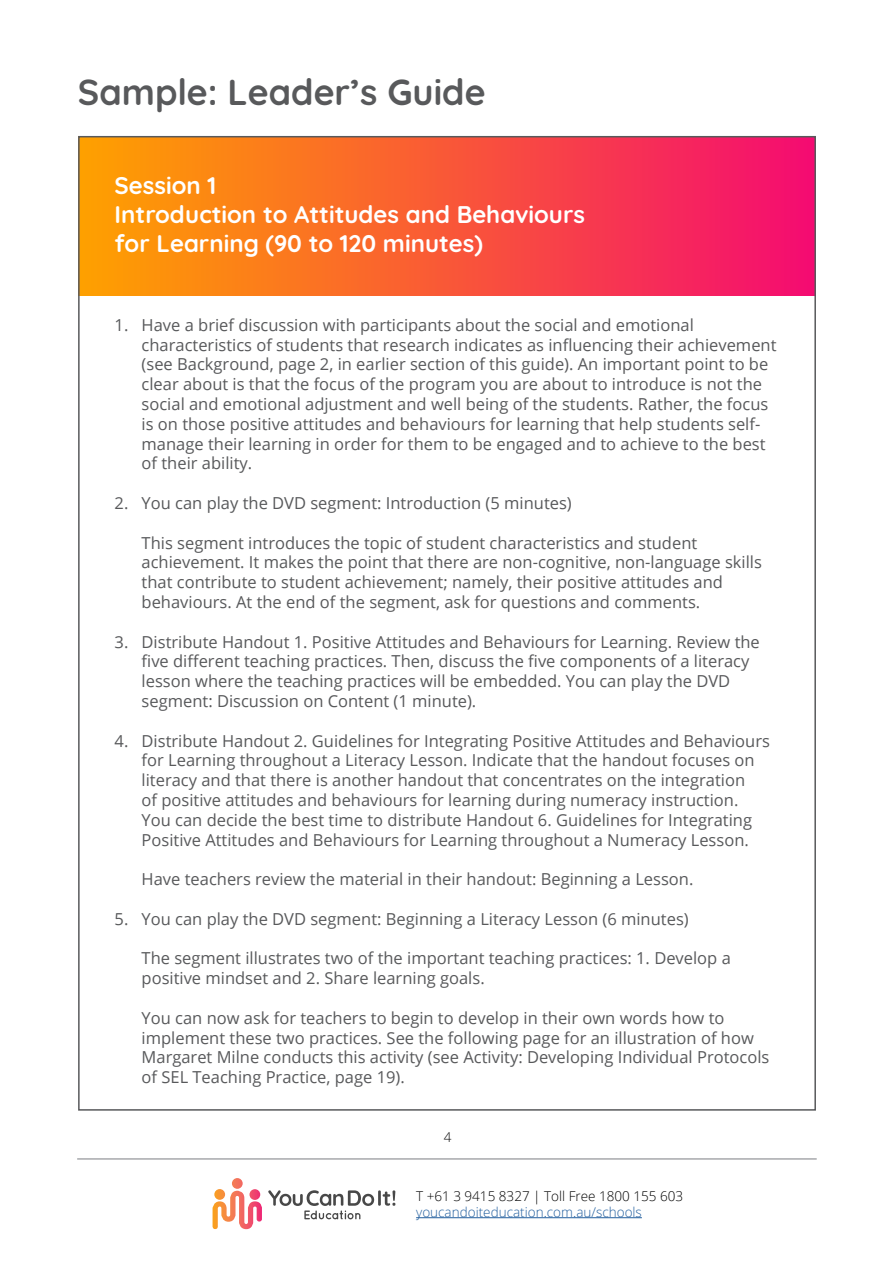
<style>
.page{position:relative;width:893px;height:1263px;background:#fff}
.page>*{position:absolute;margin:0;border:0;box-sizing:border-box;transform-origin:0 0}
.t1{font:700 36px "Quicksand";color:#58595b}
.t2{font:700 24px/28.8px "Quicksand";color:#fff}
.t3{font:16.5px/19.8px "Open Sans";color:#58595b}
.t4{font:300 13.5px "Open Sans";color:#215e9e}
.t5{font:300 13.5px "Open Sans";color:#000}
</style>
<div class="page">
<hr style="left:77px;top:1158px;width:740px;height:2px;background:#a7a9ac">
<hr style="left:416px;top:1217px;width:226px;height:1px;background:#215e9e">
<svg style="left:212px;top:1178px;width:50px;height:51px"></svg>
<svg style="left:268px;top:1190px;width:127px;height:29px"></svg>
<div style="left:79px;top:137px;width:736px;height:159px;background:linear-gradient(to right,#fea300,#f40c71)"></div>
<h1 class="t1" style="left:78px;top:62px;width:409px">Sample: Leader’s Guide</h1>
<h2 class="t2" style="left:115px;top:169px;width:472px">Session 1<br>Introduction to Attitudes and Behaviours for Learning (90 to 120 minutes)</h2>
<p class="t3" style="left:142px;top:314px;width:636px;text-indent:-27px">1. Have a brief discussion with participants about the social and emotional characteristics of students that research indicates as influencing their achievement (see Background, page 2, in earlier section of this guide). An important point to be clear about is that the focus of the program you are about to introduce is not the social and emotional adjustment and well being of the students. Rather, the focus is on those positive attitudes and behaviours for learning that help students self&shy;manage their learning in order for them to be engaged and to achieve to the best of their ability.</p>
<p class="t3" style="left:115px;top:493px;width:459px">2. You can play the DVD segment: Introduction (5 minutes)</p>
<p class="t3" style="left:142px;top:532px;width:622px">This segment introduces the topic of student characteristics and student achievement. It makes the point that there are non-cognitive, non-language skills that contribute to student achievement; namely, their positive attitudes and behaviours. At the end of the segment, ask for questions and comments.</p>
<p class="t3" style="left:142px;top:631px;width:620px;text-indent:-27px">3. Distribute Handout 1. Positive Attitudes and Behaviours for Learning. Review the five different teaching practices. Then, discuss the five components of a literacy lesson where the teaching practices will be embedded. You can play the DVD segment: Discussion on Content (1 minute).</p>
<p class="t3" style="left:142px;top:730px;width:630px;text-indent:-27px">4. Distribute Handout 2. Guidelines for Integrating Positive Attitudes and Behaviours for Learning throughout a Literacy Lesson. Indicate that the handout focuses on literacy and that there is another handout that concentrates on the integration<br>of positive attitudes and behaviours for learning during numeracy instruction.<br>You can decide the best time to distribute Handout 6. Guidelines for Integrating Positive Attitudes and Behaviours for Learning throughout a Numeracy Lesson.</p>
<p class="t3" style="left:142px;top:869px;width:553px">Have teachers review the material in their handout: Beginning a Lesson.</p>
<p class="t3" style="left:115px;top:908px;width:576px">5. You can play the DVD segment: Beginning a Literacy Lesson (6 minutes)</p>
<p class="t3" style="left:142px;top:948px;width:591px">The segment illustrates two of the important teaching practices: 1. Develop a positive mindset and 2. Share learning goals.</p>
<p class="t3" style="left:142px;top:1007px;width:629px">You can now ask for teachers to begin to develop in their own words how to implement these two practices. See the following page for an illustration of how Margaret Milne conducts this activity (see Activity: Developing Individual Protocols of SEL Teaching Practice, page 19).</p>
<p class="t5" style="left:444px;top:1127px;width:9px">4</p>
<p class="t5" style="left:416px;top:1186px;width:269px">T +61 3 9415 8327 | Toll Free 1800 155 603</p>
<p class="t4" style="left:416px;top:1202px;width:227px">youcandoiteducation.com.au/schools</p>
</div>
